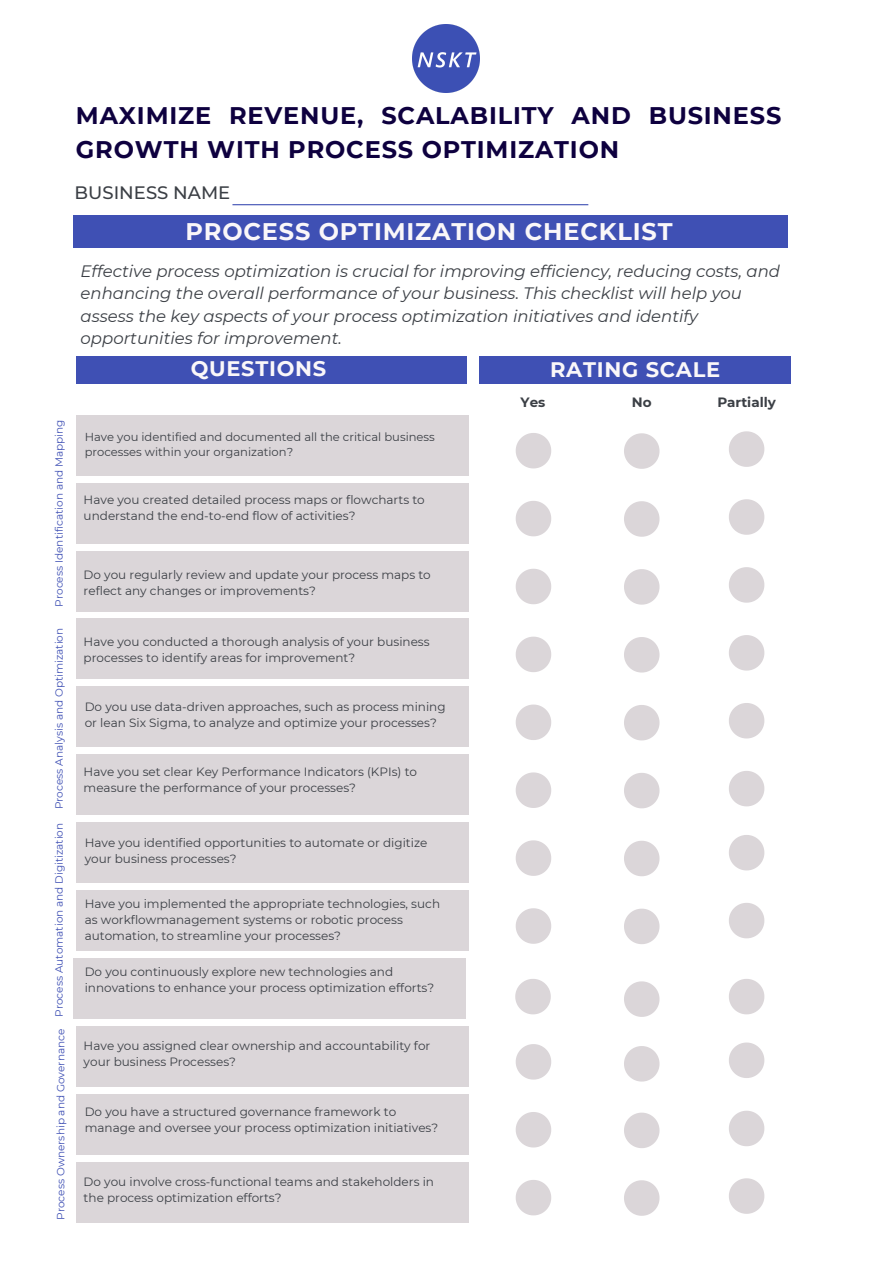
<style>
.page{position:relative;width:894px;height:1264px;background:#fff}
.page>*{position:absolute;margin:0;border:0;box-sizing:border-box;transform-origin:0 0}
.t1{font:700 24px/33.8px "Montserrat";letter-spacing:.035em;color:#0e003f}
.t2{font:700 24px "Montserrat";letter-spacing:.035em;color:#faf7f9}
.t3{font:700 21px "Montserrat";letter-spacing:.035em;color:#faf7f9}
.t4{font:500 18px "Montserrat";color:#3b3f45}
.t5{font:italic 16.5px/22.5px "Montserrat";color:#3b3f45}
.t6{font:700 13.5px "Montserrat";color:#3b3f45}
.t7{font:12px/16px "Montserrat";color:#3b3f45}
.t8{font:11.55px/15.5px "Montserrat";color:#3b3f45}
.t9{font:10.5px "Montserrat";color:#3f50b4}
</style>
<div class="page">
<hr style="left:232px;top:204px;width:356px;height:1px;background:#3f50b4">
<div style="left:73px;top:215px;width:715px;height:33px;background:#3f50b4"></div>
<div style="left:76px;top:356px;width:390px;height:28px;background:#3f50b4"></div>
<div style="left:479px;top:356px;width:311px;height:28px;background:#3f50b4"></div>
<div style="left:76px;top:415px;width:392px;height:60px;background:#dbd6d9"></div>
<svg style="left:729px;top:431px;width:35px;height:36px"></svg>
<svg style="left:624px;top:433px;width:35px;height:36px"></svg>
<svg style="left:515px;top:433px;width:36px;height:35px"></svg>
<div style="left:76px;top:483px;width:392px;height:60px;background:#dbd6d9"></div>
<svg style="left:729px;top:499px;width:35px;height:36px"></svg>
<svg style="left:624px;top:501px;width:35px;height:35px"></svg>
<svg style="left:515px;top:501px;width:36px;height:35px"></svg>
<div style="left:76px;top:551px;width:392px;height:60px;background:#dbd6d9"></div>
<svg style="left:729px;top:567px;width:35px;height:35px"></svg>
<svg style="left:624px;top:569px;width:35px;height:35px"></svg>
<svg style="left:515px;top:568px;width:36px;height:36px"></svg>
<div style="left:76px;top:619px;width:392px;height:60px;background:#dbd6d9"></div>
<svg style="left:729px;top:635px;width:35px;height:35px"></svg>
<svg style="left:624px;top:637px;width:35px;height:35px"></svg>
<svg style="left:515px;top:636px;width:36px;height:36px"></svg>
<div style="left:76px;top:687px;width:392px;height:60px;background:#dbd6d9"></div>
<svg style="left:729px;top:703px;width:35px;height:35px"></svg>
<svg style="left:624px;top:705px;width:35px;height:35px"></svg>
<svg style="left:515px;top:704px;width:36px;height:36px"></svg>
<div style="left:76px;top:754px;width:392px;height:60px;background:#dbd6d9"></div>
<svg style="left:729px;top:771px;width:35px;height:35px"></svg>
<svg style="left:624px;top:773px;width:35px;height:35px"></svg>
<svg style="left:515px;top:772px;width:36px;height:36px"></svg>
<div style="left:76px;top:822px;width:392px;height:60px;background:#dbd6d9"></div>
<svg style="left:729px;top:835px;width:35px;height:35px"></svg>
<svg style="left:624px;top:840px;width:35px;height:36px"></svg>
<svg style="left:515px;top:840px;width:36px;height:35px"></svg>
<div style="left:76px;top:890px;width:392px;height:60px;background:#dbd6d9"></div>
<svg style="left:729px;top:903px;width:35px;height:35px"></svg>
<svg style="left:624px;top:908px;width:35px;height:36px"></svg>
<svg style="left:515px;top:908px;width:36px;height:35px"></svg>
<div style="left:73px;top:958px;width:392px;height:60px;background:#dbd6d9"></div>
<svg style="left:729px;top:979px;width:35px;height:35px"></svg>
<svg style="left:624px;top:981px;width:35px;height:35px"></svg>
<svg style="left:515px;top:979px;width:35px;height:35px"></svg>
<div style="left:76px;top:1026px;width:392px;height:60px;background:#dbd6d9"></div>
<svg style="left:729px;top:1042px;width:35px;height:36px"></svg>
<svg style="left:624px;top:1046px;width:35px;height:35px"></svg>
<svg style="left:515px;top:1044px;width:36px;height:35px"></svg>
<div style="left:76px;top:1094px;width:392px;height:60px;background:#dbd6d9"></div>
<svg style="left:729px;top:1110px;width:35px;height:36px"></svg>
<svg style="left:624px;top:1112px;width:35px;height:36px"></svg>
<svg style="left:515px;top:1112px;width:36px;height:35px"></svg>
<img style="left:412px;top:25px;width:67px;height:67px">
<div style="left:76px;top:1162px;width:392px;height:60px;background:#dbd6d9"></div>
<svg style="left:729px;top:1178px;width:35px;height:35px"></svg>
<svg style="left:624px;top:1180px;width:35px;height:35px"></svg>
<svg style="left:515px;top:1180px;width:36px;height:35px"></svg>
<h3 class="t1" style="left:76px;top:98px;width:706px">MAXIMIZE REVENUE, SCALABILITY AND BUSINESS<br>GROWTH WITH PROCESS OPTIMIZATION</h3>
<h6 class="t9" style="left:53px;top:607px;width:189px;rotate:-90deg">Process Identification and Mapping</h6>
<h6 class="t9" style="left:53px;top:809px;width:183px;rotate:-90deg">Process Analysis and Optimization</h6>
<h5 class="t9" style="left:53px;top:1016px;width:196px;rotate:-90deg">Process Automation and Digitization</h5>
<p class="t9" style="left:54px;top:1219px;width:193px;rotate:-90deg">Process Ownership and Governance</p>
<h1 class="t4" style="left:75px;top:182px;width:157px">BUSINESS NAME</h1>
<h1 class="t2" style="left:185px;top:216px;width:488px">PROCESS OPTIMIZATION CHECKLIST</h1>
<h4 class="t5" style="left:81px;top:259px;width:700px">Effective process optimization is crucial for improving efficiency, reducing costs, and enhancing the overall performance of your business. This checklist will help you assess the key aspects of your process optimization initiatives and identify opportunities for improvement.</h4>
<h2 class="t3" style="left:191px;top:356px;width:137px">QUESTIONS</h2>
<h6 class="t8" style="left:85px;top:429px;width:351px">Have you identified and documented all the critical business processes within your organization?</h6>
<p class="t7" style="left:84px;top:491px;width:342px">Have you created detailed process maps or flowcharts to understand the end-to-end flow of activities?</p>
<h6 class="t7" style="left:84px;top:566px;width:348px">Do you regularly review and update your process maps to reflect any changes or improvements?</h6>
<h6 class="t7" style="left:84px;top:634px;width:347px">Have you conducted a thorough analysis of your business processes to identify areas for improvement?</h6>
<h6 class="t7" style="left:85px;top:698px;width:362px">Do you use data-driven approaches, such as process mining or lean Six Sigma, to analyze and optimize your processes?</h6>
<p class="t7" style="left:84px;top:763px;width:335px">Have you set clear Key Performance Indicators (KPIs) to measure the performance of your processes?</p>
<h6 class="t7" style="left:85px;top:834px;width:344px">Have you identified opportunities to automate or digitize your business processes?</h6>
<h6 class="t7" style="left:85px;top:896px;width:357px">Have you implemented the appropriate technologies, such as workflowmanagement systems or robotic process automation, to streamline your processes?</h6>
<h6 class="t7" style="left:85px;top:963px;width:351px">Do you continuously explore new technologies and innovations to enhance your process optimization efforts?</h6>
<p class="t7" style="left:84px;top:1037px;width:348px">Have you assigned clear ownership and accountability for your business Processes?</p>
<h6 class="t7" style="left:85px;top:1103px;width:355px">Do you have a structured governance framework to manage and oversee your process optimization initiatives?</h6>
<p class="t7" style="left:84px;top:1173px;width:352px">Do you involve cross-functional teams and stakeholders in the process optimization efforts?</p>
<h6 class="t3" style="left:550px;top:356px;width:172px">RATING SCALE</h6>
<h2 class="t6" style="left:520px;top:394px;width:26px">Yes</h2>
<h6 class="t6" style="left:631px;top:394px;width:21px">No</h6>
<p class="t6" style="left:717px;top:394px;width:60px">Partially</p>
</div>
